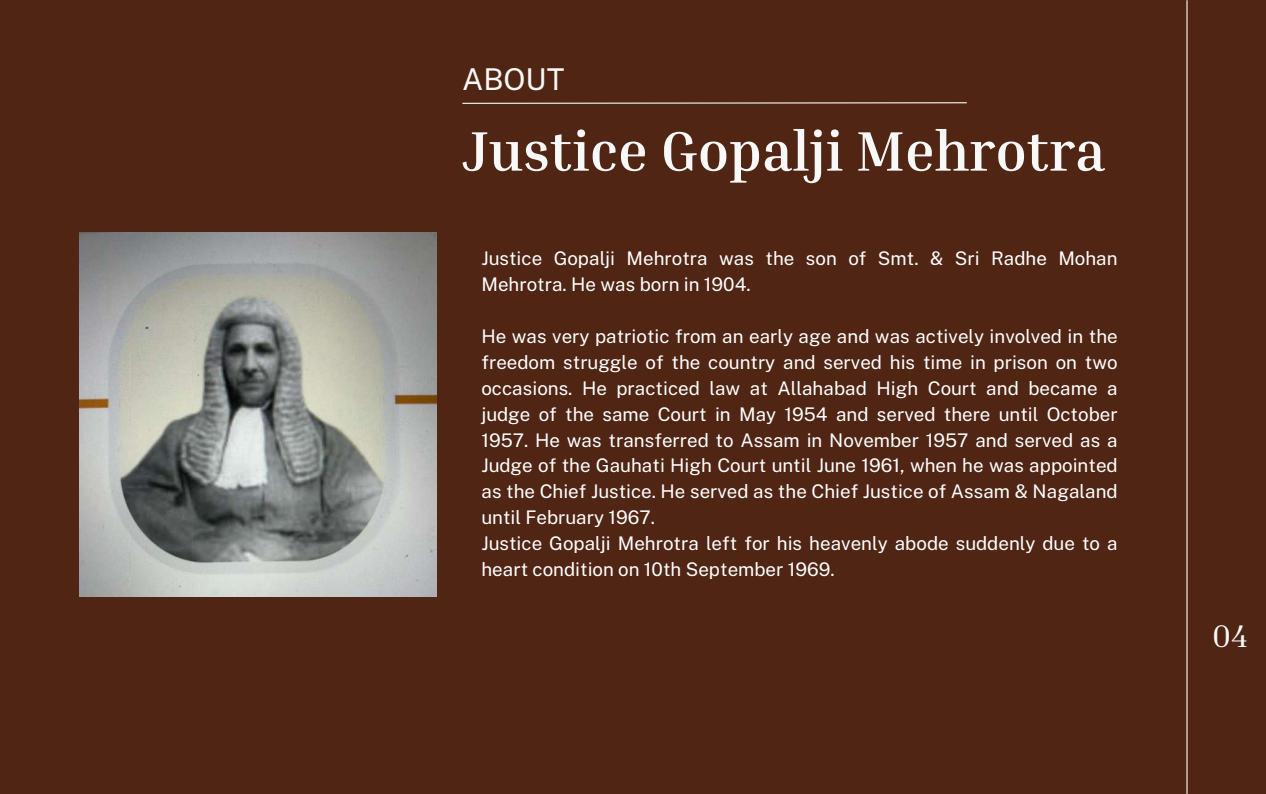
<style>
.page{position:relative;width:1266px;height:794px;background:#fff}
.page>*{position:absolute;margin:0;border:0;box-sizing:border-box;transform-origin:0 0}
.t1{font:700 56.25px "Inria Serif";color:#f8f8f8}
.t2{font:32.03px "Inria Serif";color:#f8f8f8}
.t3{font:30px "Public Sans";color:#f8f8f8}
.t4{font:18.75px/25.9px "Public Sans";color:#fff}
</style>
<div class="page">
<div style="left:0;top:0;width:1266px;height:793px;background:#502514"></div>
<hr style="left:1186px;top:1px;width:1px;height:792px;background:#f8f8f8">
<svg style="left:462px;top:102px;width:505px;height:2px"></svg>
<img style="left:79px;top:232px;width:357px;height:364px">
<h3 class="t3" style="left:462px;top:62px;width:104px">ABOUT</h3>
<h1 class="t1" style="left:462px;top:116px;width:645px">Justice Gopalji Mehrotra</h1>
<p class="t4" style="left:481px;top:245px;width:638px">Justice Gopalji Mehrotra was the son of Smt. &amp; Sri Radhe Mohan<br>Mehrotra. He was born in 1904.</p>
<p class="t4" style="left:481px;top:323px;width:638px">He was very patriotic from an early age and was actively involved in the freedom struggle of the country and served his time in prison on two occasions. He practiced law at Allahabad High Court and became a judge of the same Court in May 1954 and served there until October 1957. He was transferred to Assam in November 1957 and served as a Judge of the Gauhati High Court until June 1961, when he was appointed as the Chief Justice. He served as the Chief Justice of Assam &amp; Nagaland until February 1967.<br>Justice Gopalji Mehrotra left for his heavenly abode suddenly due to a heart condition on 10th September 1969.</p>
<h2 class="t2" style="left:1212px;top:615px;width:37px">04</h2>
</div>
